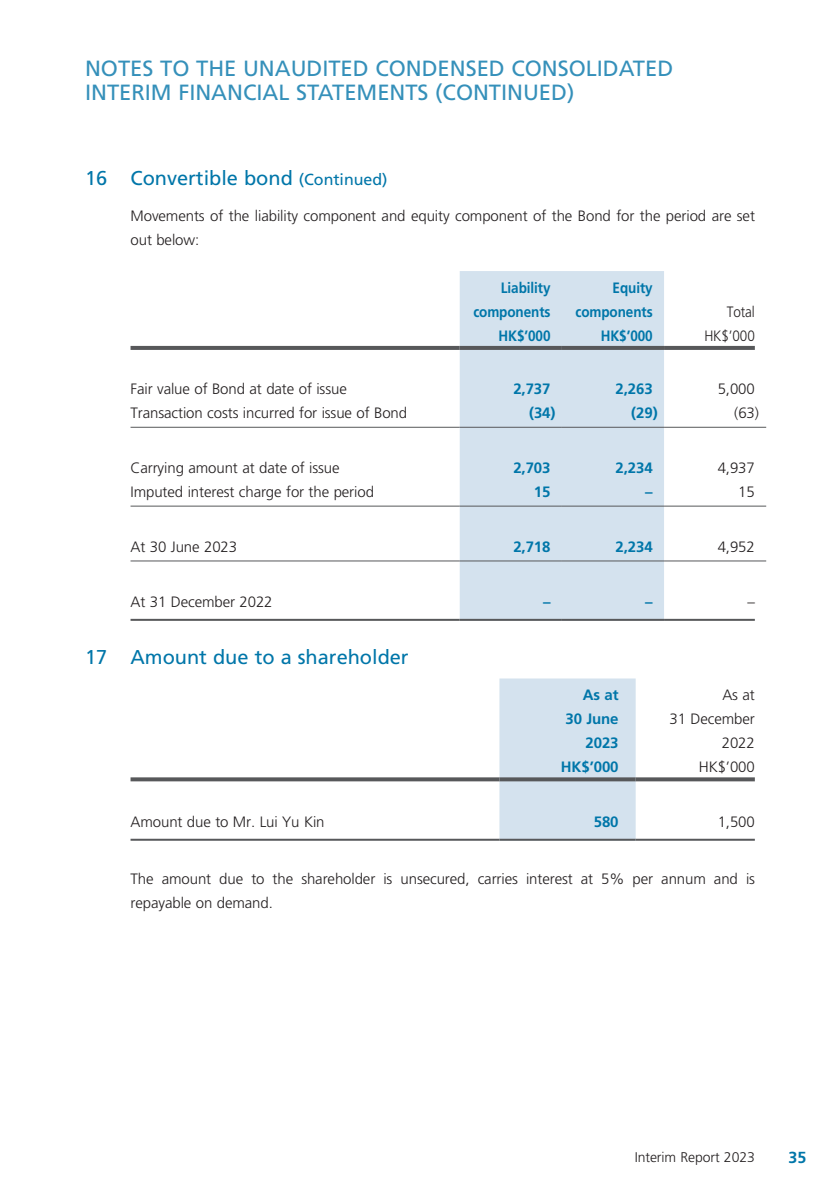
<style>
.page{position:relative;width:840px;height:1191px;background:#fff}
.page>*{position:absolute;margin:0;border:0;box-sizing:border-box;transform-origin:0 0}
.t1{font:22px/24px "Frutiger LT Std";color:#3590ba}
.t2{font:20px "Frutiger LT Std";color:#0076a9}
.t3{font:700 16px "Frutiger LT Std";color:#0076a9}
.t4{font:300 15px/24px "Frutiger LT Std";letter-spacing:-.005em;color:#231f20}
.t5{font:700 15px "Frutiger LT Std";letter-spacing:-.005em;color:#0076a9}
.t6{font:700 15px/24px "Frutiger LT Std";letter-spacing:-.005em;color:#0076a9;text-align:right;scale:.9 1}
.t7{font:300 15px "Frutiger LT Std";letter-spacing:-.005em;color:#231f20;scale:.9 1}
.t8{font:300 14px "Frutiger LT Std";letter-spacing:-.005em;color:#231f20}
.s1{font-size:16px}
</style>
<div class="page">
<svg style="left:459px;top:271px;width:204px;height:348px;background:#d6e3ee"></svg>
<hr style="left:130px;top:346px;width:329px;height:4px;background:#57585a">
<hr style="left:459px;top:346px;width:102px;height:4px;background:#57585a">
<hr style="left:561px;top:346px;width:102px;height:4px;background:#57585a">
<hr style="left:663px;top:346px;width:91px;height:4px;background:#57585a">
<hr style="left:130px;top:427px;width:329px;height:1px;background:#57585a">
<hr style="left:459px;top:427px;width:102px;height:1px;background:#57585a">
<hr style="left:561px;top:427px;width:102px;height:1px;background:#57585a">
<hr style="left:663px;top:427px;width:102px;height:1px;background:#57585a">
<hr style="left:130px;top:505px;width:329px;height:1px;background:#57585a">
<hr style="left:459px;top:505px;width:102px;height:1px;background:#57585a">
<hr style="left:561px;top:505px;width:102px;height:1px;background:#57585a">
<hr style="left:663px;top:505px;width:102px;height:1px;background:#57585a">
<hr style="left:130px;top:560px;width:329px;height:1px;background:#57585a">
<hr style="left:459px;top:560px;width:102px;height:1px;background:#57585a">
<hr style="left:561px;top:560px;width:102px;height:1px;background:#57585a">
<hr style="left:663px;top:560px;width:102px;height:1px;background:#57585a">
<hr style="left:130px;top:619px;width:329px;height:2px;background:#57585a">
<hr style="left:459px;top:619px;width:102px;height:2px;background:#57585a">
<hr style="left:561px;top:619px;width:102px;height:2px;background:#57585a">
<hr style="left:663px;top:619px;width:91px;height:2px;background:#57585a">
<div style="left:499px;top:678px;width:136px;height:160px;background:#d4e2ee"></div>
<svg style="left:130px;top:777px;width:369px;height:4px"></svg>
<svg style="left:499px;top:777px;width:136px;height:4px"></svg>
<svg style="left:635px;top:777px;width:119px;height:4px"></svg>
<hr style="left:130px;top:838px;width:369px;height:2px;background:#57585a">
<hr style="left:499px;top:838px;width:136px;height:2px;background:#57585a">
<hr style="left:635px;top:838px;width:119px;height:2px;background:#57585a">
<h1 class="t1" style="left:85px;top:56px;width:589px">NOTES TO THE UNAUDITED CONDENSED CONSOLIDATED<br>INTERIM FINANCIAL STATEMENTS (CONTINUED)</h1>
<h2 class="t2" style="left:85px;top:166px;width:304px">16 Convertible bond <span class="s1">(Continued)</span></h2>
<p class="t4" style="left:130px;top:203px;width:625px">Movements of the liability component and equity component of the Bond for the period are set out below:</p>
<p class="t6" style="left:473px;top:275px;width:87px">Liability components</p>
<p class="t6" style="left:575px;top:275px;width:87px">Equity components</p>
<p class="t7" style="left:726px;top:303px;width:33px">Total</p>
<p class="t6" style="left:498px;top:323px;width:59px">HK$’000</p>
<p class="t6" style="left:600px;top:323px;width:59px">HK$’000</p>
<p class="t7" style="left:704px;top:327px;width:58px">HK$’000</p>
<p class="t4" style="left:130px;top:377px;width:218px">Fair value of Bond at date of issue</p>
<p class="t5" style="left:513px;top:380px;width:39px">2,737</p>
<p class="t5" style="left:615px;top:380px;width:39px">2,263</p>
<p class="t4" style="left:717px;top:377px;width:39px">5,000</p>
<p class="t4" style="left:130px;top:401px;width:278px">Transaction costs incurred for issue of Bond</p>
<p class="t5" style="left:529px;top:404px;width:28px">(34)</p>
<p class="t5" style="left:631px;top:404px;width:28px">(29)</p>
<p class="t4" style="left:733px;top:401px;width:26px">(63)</p>
<p class="t4" style="left:130px;top:456px;width:210px">Carrying amount at date of issue</p>
<p class="t5" style="left:513px;top:459px;width:39px">2,703</p>
<p class="t5" style="left:615px;top:459px;width:39px">2,234</p>
<p class="t4" style="left:717px;top:456px;width:39px">4,937</p>
<p class="t4" style="left:130px;top:480px;width:245px">Imputed interest charge for the period</p>
<p class="t5" style="left:533px;top:483px;width:18px">15</p>
<p class="t5" style="left:644px;top:483px;width:9px">–</p>
<p class="t4" style="left:737px;top:480px;width:18px">15</p>
<p class="t4" style="left:130px;top:535px;width:108px">At 30 June 2023</p>
<p class="t5" style="left:513px;top:538px;width:39px">2,718</p>
<p class="t5" style="left:615px;top:538px;width:39px">2,234</p>
<p class="t4" style="left:717px;top:535px;width:39px">4,952</p>
<p class="t4" style="left:130px;top:590px;width:143px">At 31 December 2022</p>
<p class="t5" style="left:542px;top:593px;width:9px">–</p>
<p class="t5" style="left:644px;top:593px;width:9px">–</p>
<p class="t4" style="left:747px;top:590px;width:9px">–</p>
<h2 class="t2" style="left:85px;top:645px;width:325px">17 Amount due to a shareholder</h2>
<p class="t5" style="left:582px;top:686px;width:37px">As at</p>
<p class="t4" style="left:722px;top:683px;width:34px">As at</p>
<p class="t5" style="left:565px;top:710px;width:55px">30 June</p>
<p class="t4" style="left:669px;top:707px;width:87px">31 December</p>
<p class="t5" style="left:585px;top:734px;width:35px">2023</p>
<p class="t4" style="left:721px;top:731px;width:35px">2022</p>
<p class="t5" style="left:560px;top:758px;width:59px">HK$’000</p>
<p class="t4" style="left:698px;top:755px;width:58px">HK$’000</p>
<p class="t4" style="left:130px;top:810px;width:195px">Amount due to Mr. Lui Yu Kin</p>
<p class="t5" style="left:593px;top:813px;width:26px">580</p>
<p class="t4" style="left:717px;top:810px;width:39px">1,500</p>
<p class="t4" style="left:130px;top:866px;width:625px">The amount due to the shareholder is unsecured, carries interest at 5% per annum and is repayable on demand.</p>
<p class="t8" style="left:634px;top:1148px;width:122px">Interim Report 2023</p>
<p class="t3" style="left:788px;top:1147px;width:19px">35</p>
</div>
